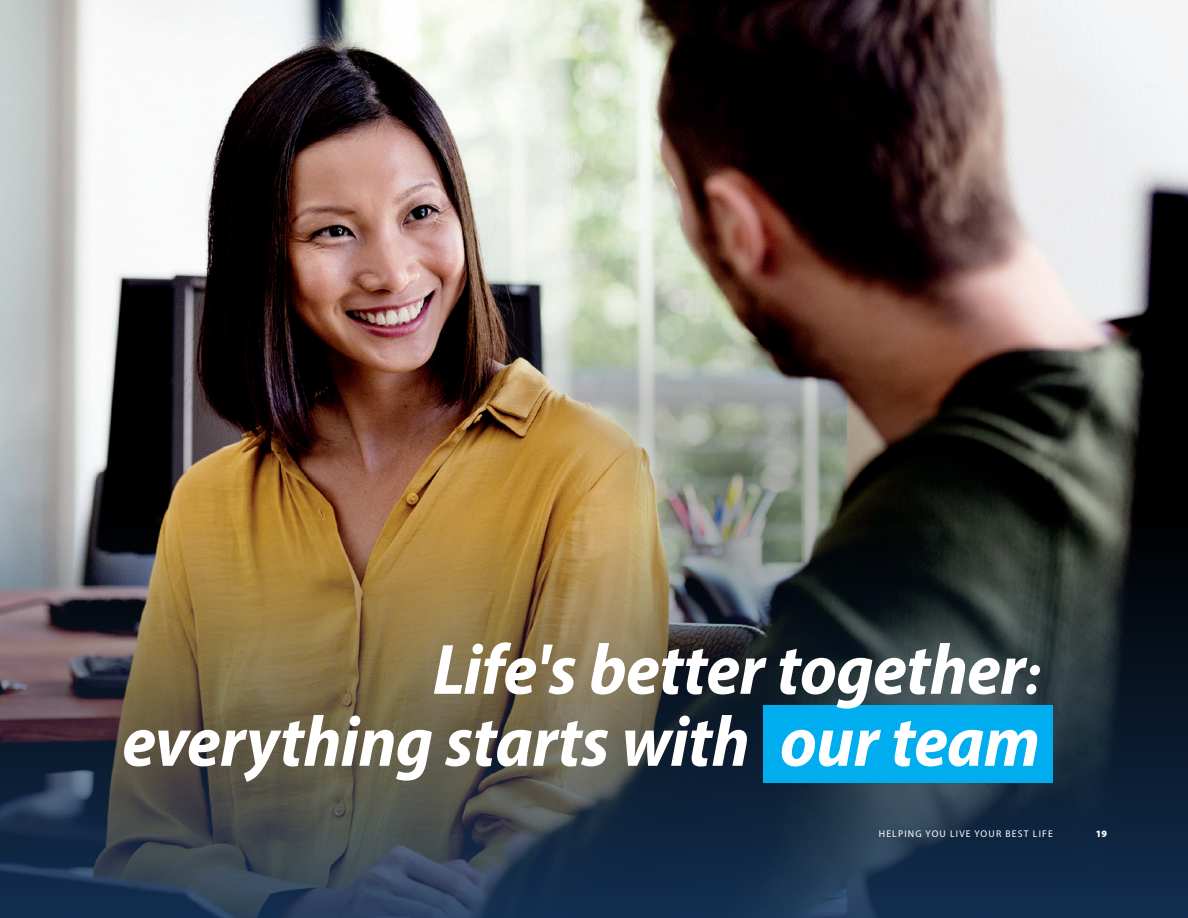
<style>
.page{position:relative;width:1188px;height:918px;background:#fff}
.page>*{position:absolute;margin:0;border:0;box-sizing:border-box;transform-origin:0 0}
.H1__section_break_ti{font:italic 700 semi-condensed 72px/72px "Myriad Pro";letter-spacing:-.005em;color:#fff;text-align:right}
.t1{font:9.75px "Myriad Pro";letter-spacing:.12em;color:#fff}
.t2{font:900 9.75px "Myriad Pro";color:#fff}
.s1{font-size:58.5px}
</style>
<div class="page">
<img style="left:0;top:0;width:1188px;height:918px">
<div style="left:764px;top:706px;width:289px;height:77px;background:#00aeef"></div>
<p class="H1__section_break_ti" style="left:122px;top:632px;width:919px">Life's better together<span class="s1">: </span>everything starts with our team</p>
<p class="t1" style="left:879px;top:828px;width:176px">HELPING YOU LIVE YOUR BEST LIFE</p>
<p class="t2" style="left:1096px;top:827px;width:13px">19</p>
</div>
